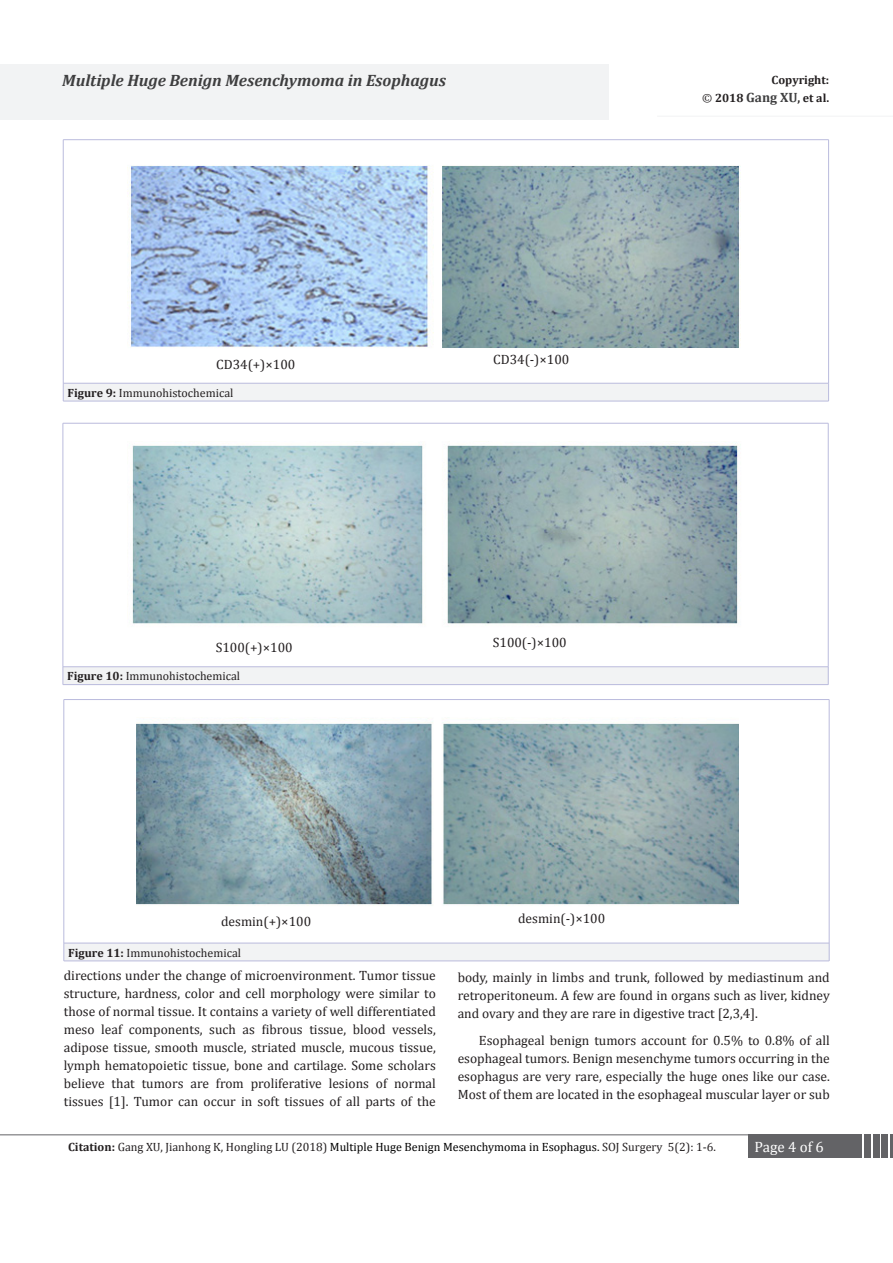
<style>
.page{position:relative;width:893px;height:1263px;background:#fff}
.page>*{position:absolute;margin:0;border:0;box-sizing:border-box;transform-origin:0 0}
.t1{font:italic 700 16.5px "Cambria";color:#3e3e3f}
.t2{font:15px "Cambria";color:#fff}
.List_Paragraph{font:13.5px/18px "Cambria";color:#231f20;text-align:justify}
.t3{font:12px "Cambria";color:#231f20}
.t4{font:700 12px/18px "Cambria";color:#231f20;text-align:right}
.s1{font-weight:400}
.s2{font-size:13.5px;color:#3e3e3f}
.s3{font-weight:700}
.s4{color:#000}
</style>
<div class="page">
<hr style="left:0;top:1134px;width:749px;height:1px;background:#636366">
<div style="left:748px;top:1134px;width:114px;height:24px;background:#636366"></div>
<div style="left:864px;top:1134px;width:7px;height:24px;background:#636366"></div>
<div style="left:873px;top:1134px;width:6px;height:24px;background:#636366"></div>
<div style="left:881px;top:1134px;width:7px;height:24px;background:#636366"></div>
<hr style="left:890px;top:1134px;width:3px;height:24px;background:#636366">
<div style="left:0;top:64px;width:609px;height:56px;background:#f2f3f4"></div>
<hr style="left:657px;top:116px;width:236px;height:1px;background:#f2f3f4">
<div style="left:63px;top:383px;width:766px;height:18px;background:#f2f3f4"></div>
<hr style="left:63px;top:139px;width:766px;height:1px;background:#babbdd">
<hr style="left:63px;top:140px;width:1px;height:243px;background:#babbdd">
<hr style="left:828px;top:140px;width:1px;height:243px;background:#babbdd">
<hr style="left:63px;top:383px;width:766px;height:1px;background:#babbdd">
<svg style="left:63px;top:384px;width:1px;height:17px"></svg>
<svg style="left:828px;top:384px;width:1px;height:17px"></svg>
<hr style="left:63px;top:401px;width:766px;height:1px;background:#babbdd">
<img style="left:129px;top:165px;width:612px;height:183px">
<div style="left:63px;top:667px;width:765px;height:18px;background:#f2f3f4"></div>
<hr style="left:63px;top:423px;width:765px;height:1px;background:#babbdd">
<hr style="left:63px;top:423px;width:1px;height:244px;background:#babbdd">
<hr style="left:828px;top:423px;width:1px;height:244px;background:#babbdd">
<hr style="left:63px;top:666px;width:765px;height:1px;background:#babbdd">
<svg style="left:63px;top:667px;width:1px;height:17px"></svg>
<svg style="left:828px;top:667px;width:1px;height:17px"></svg>
<hr style="left:63px;top:684px;width:765px;height:1px;background:#babbdd">
<img style="left:132px;top:441px;width:607px;height:183px">
<div style="left:64px;top:943px;width:765px;height:18px;background:#f2f3f4"></div>
<hr style="left:64px;top:699px;width:765px;height:1px;background:#babbdd">
<hr style="left:64px;top:699px;width:1px;height:244px;background:#babbdd">
<hr style="left:829px;top:699px;width:1px;height:244px;background:#babbdd">
<hr style="left:64px;top:943px;width:765px;height:1px;background:#babbdd">
<svg style="left:64px;top:943px;width:1px;height:18px"></svg>
<svg style="left:829px;top:943px;width:1px;height:18px"></svg>
<hr style="left:64px;top:961px;width:765px;height:1px;background:#babbdd">
<img style="left:136px;top:721px;width:603px;height:185px">
<p class="t1" style="left:62px;top:68px;width:385px">Multiple Huge Benign Mesenchymoma in Esophagus</p>
<p class="t4" style="left:702px;top:70px;width:129px">Copyright:<br><span class="s1">©</span> 2018 <span class="s2">Gang XU</span>, et al.</p>
<p class="List_Paragraph" style="left:216px;top:355px;width:81px">CD34(+)×100</p>
<p class="List_Paragraph" style="left:493px;top:350px;width:78px">CD34(-)×100</p>
<p class="t3" style="left:67px;top:386px;width:167px"><span class="s3">Figure 9:</span> Immunohistochemical</p>
<p class="List_Paragraph" style="left:216px;top:639px;width:78px">S100(+)×100</p>
<p class="List_Paragraph" style="left:493px;top:633px;width:75px">S100(-)×100</p>
<p class="t3" style="left:67px;top:669px;width:175px"><span class="s3">Figure 10:</span> Immunohistochemical</p>
<p class="List_Paragraph" style="left:221px;top:912px;width:92px">desmin(+)×100</p>
<p class="List_Paragraph" style="left:518px;top:909px;width:89px">desmin(-)×100</p>
<p class="t3" style="left:68px;top:945px;width:175px"><span class="s3">Figure 11:</span> Immunohistochemical</p>
<p class="List_Paragraph" style="left:64px;top:966px;width:374px">directions under the change of microenvironment. Tumor tissue structure, hardness, color and cell morphology were similar to those of normal tissue. It contains a variety of well differentiated meso leaf components, such as fibrous tissue, blood vessels, adipose tissue, smooth muscle, striated muscle, mucous tissue, lymph hematopoietic tissue, bone and cartilage. Some scholars believe that tumors are from proliferative lesions of normal tissues [1]. Tumor can occur in soft tissues of all parts of the</p>
<p class="List_Paragraph" style="left:458px;top:968px;width:374px">body, mainly in limbs and trunk, followed by mediastinum and retroperitoneum. A few are found in organs such as liver, kidney and ovary and they are rare in digestive tract [2,3,4].</p>
<p class="List_Paragraph" style="left:458px;top:1031px;width:374px;text-indent:21px">Esophageal benign tumors account for 0.5% to 0.8% of all esophageal tumors. Benign mesenchyme tumors occurring in the esophagus are very rare, especially the huge ones like our case.<br>Most of them are located in the esophageal muscular layer or sub</p>
<p class="t3" style="left:68px;top:1140px;width:649px"><span class="s3">Citation:</span> Gang XU, Jianhong K, Hongling LU (2018) <span class="s4">Multiple Huge Benign Mesenchymoma in Esophagus.</span> SOJ Surgery 5(2): 1-6.</p>
<p class="t2" style="left:754px;top:1138px;width:71px">Page 4 of 6</p>
</div>
